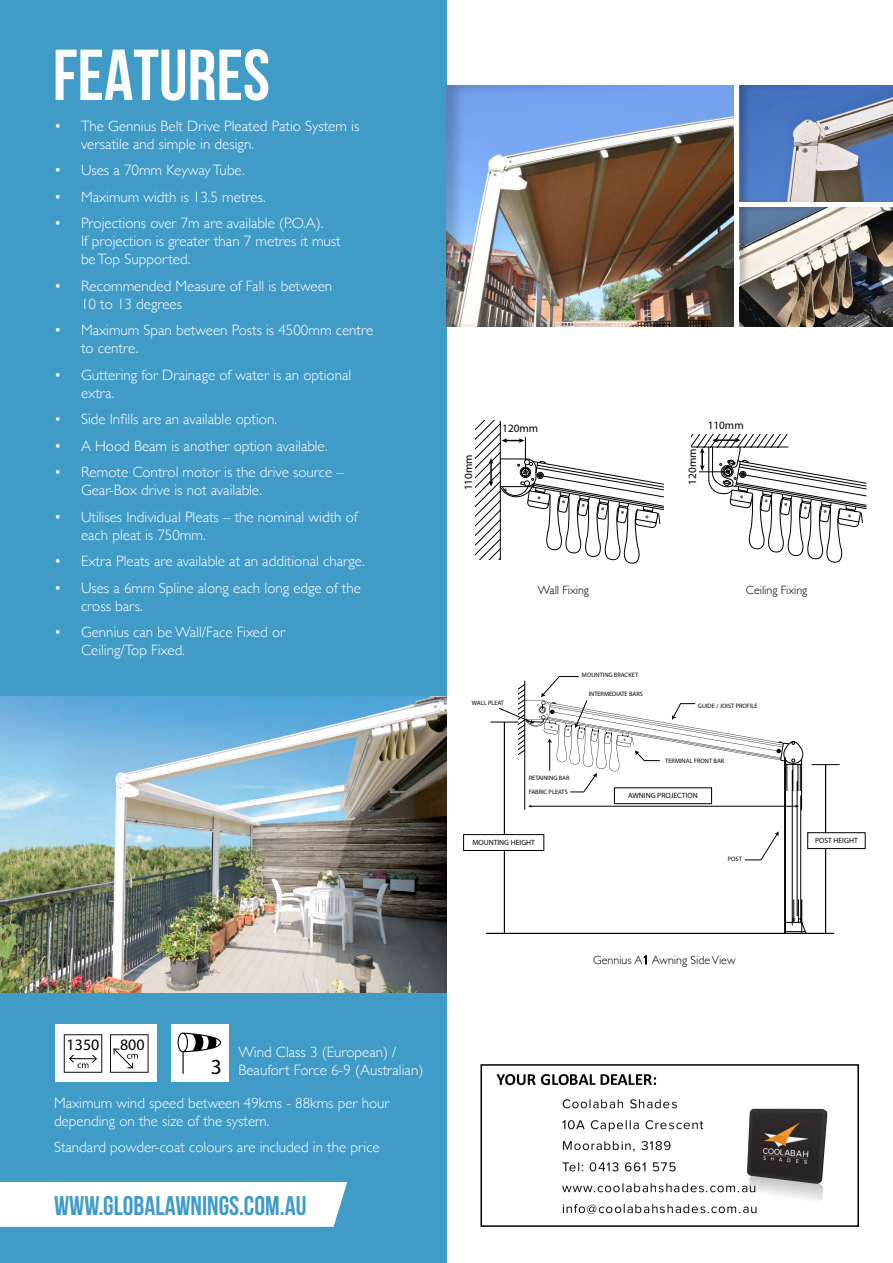
<style>
.page{position:relative;width:893px;height:1263px;background:#fff}
.page>*{position:absolute;margin:0;border:0;box-sizing:border-box;transform-origin:0 0}
.t1{font:700 72px "Bebas Neue";color:#fff}
.t2{font:700 27px "Bebas Neue";color:#409bc7}
.t3{font:15.9px "Myriad Pro";color:#000}
.t4{font:300 15px/18px "Gill Sans";color:#fff}
.t5{font:300 12px "Gill Sans";color:#000}
.t6{font:11.25px "Myriad Pro";color:#000}
.t7{font:7.65px "Myriad Pro";color:#000}
.t8{font:6.3px "Myriad Pro";color:#000}
.s1{font-family:"Myriad Pro";font-weight:400;font-size:21.45px;color:#000}
.s2{font-family:"Avenir Next";font-weight:200}
</style>
<div class="page">
<div style="left:0;top:0;width:446px;height:1263px;background:#409bc7"></div>
<img style="left:0;top:696px;width:446px;height:296px">
<img style="left:678px;top:85px;width:48px;height:241px">
<div style="left:433px;top:75px;width:245px;height:252px;background:#000;opacity:.2"></div>
<img style="left:880px;top:85px;width:13px;height:117px">
<div style="left:726px;top:75px;width:154px;height:127px;background:#000;opacity:.2"></div>
<img style="left:880px;top:208px;width:13px;height:118px">
<div style="left:726px;top:197px;width:154px;height:129px;background:#000;opacity:.2"></div>
<svg style="left:475px;top:420px;width:189px;height:143px"></svg>
<svg style="left:644px;top:955px;width:2px;height:9px"></svg>
<hr style="left:486px;top:933px;width:348px;height:1px;background:#000">
<div style="left:463px;top:834px;width:81px;height:17px;border:1px solid #000"></div>
<div style="left:807px;top:832px;width:58px;height:17px;border:1px solid #000"></div>
<svg style="left:490px;top:676px;width:350px;height:258px"></svg>
<svg style="left:691px;top:434px;width:175px;height:128px"></svg>
<div style="left:171px;top:1025px;width:57px;height:57px;background:#fff"></div>
<svg style="left:178px;top:1032px;width:43px;height:42px"></svg>
<div style="left:55px;top:1025px;width:102px;height:57px;background:#fff"></div>
<svg style="left:64px;top:1034px;width:38px;height:39px"></svg>
<svg style="left:110px;top:1034px;width:39px;height:39px"></svg>
<div style="left:0;top:1182px;width:347px;height:45px;background:#fff"></div>
<div style="left:480px;top:1064px;width:379px;height:163px;border:2px solid #000"></div>
<img style="left:495px;top:1066px;width:340px;height:161px">
<h1 class="t1" style="left:53px;top:36px;width:219px">FEATURES</h1>
<p class="t4" style="left:81px;top:116px;width:280px;text-indent:-27px">• The Gennius Belt Drive Pleated Patio System is versatile and simple in design.</p>
<p class="t4" style="left:54px;top:160px;width:192px">• Uses a 70mm Keyway Tube.</p>
<p class="t4" style="left:54px;top:187px;width:213px">• Maximum width is 13.5 metres.</p>
<p class="t4" style="left:81px;top:213px;width:261px;text-indent:-27px">• Projections over 7m are available (P.O.A).<br>If projection is greater than 7 metres it must be Top Supported.</p>
<p class="t4" style="left:81px;top:276px;width:253px;text-indent:-27px">• Recommended Measure of Fall is between<br>10 to 13 degrees</p>
<p class="t4" style="left:81px;top:320px;width:294px;text-indent:-27px">• Maximum Span between Posts is 4500mm centre to centre.</p>
<p class="t4" style="left:81px;top:365px;width:272px;text-indent:-27px">• Guttering for Drainage of water is an optional extra.</p>
<p class="t4" style="left:54px;top:410px;width:225px">• Side Infills are an available option.</p>
<p class="t4" style="left:54px;top:436px;width:275px">• A Hood Beam is another option available.</p>
<p class="t4" style="left:81px;top:463px;width:264px;text-indent:-27px">• Remote Control motor is the drive source –<br>Gear-Box drive is not available.</p>
<p class="t4" style="left:81px;top:507px;width:278px;text-indent:-27px">• Utilises Individual Pleats – the nominal width of each pleat is 750mm.</p>
<p class="t4" style="left:54px;top:552px;width:313px">• Extra Pleats are available at an additional charge.</p>
<p class="t4" style="left:81px;top:578px;width:281px;text-indent:-27px">• Uses a 6mm Spline along each long edge of the cross bars.</p>
<p class="t4" style="left:81px;top:623px;width:206px;text-indent:-27px">• Gennius can be Wall/Face Fixed or<br>Ceiling/Top Fixed.</p>
<p class="t3" style="left:67px;top:1035px;width:34px">1350</p>
<p class="t3" style="left:120px;top:1035px;width:26px">800</p>
<p class="t4" style="left:211px;top:1043px;width:214px;text-align:center">Wind Class 3 (European) /<br><span class="s1">3</span> Beaufort Force 6-9 (Australian)</p>
<p class="t4" style="left:54px;top:1093px;width:337px">Maximum wind speed between 49kms - 88kms per hour depending on the size of the system.</p>
<p class="t4" style="left:54px;top:1137px;width:327px">Standard powder-coat colours are included in the price</p>
<h2 class="t2" style="left:54px;top:1190px;width:254px">WWW.GLOBALAWNINGS.COM.AU</h2>
<p class="t6" style="left:461px;top:490px;width:37px;rotate:-90deg">110mm</p>
<p class="t6" style="left:502px;top:421px;width:37px">120mm</p>
<p class="t6" style="left:685px;top:485px;width:37px;rotate:-90deg">120mm</p>
<p class="t6" style="left:708px;top:419px;width:37px">110mm</p>
<p class="t5" style="left:538px;top:581px;width:53px">Wall Fixing</p>
<p class="t5" style="left:746px;top:581px;width:63px">Ceiling Fixing</p>
<p class="t8" style="left:472px;top:699px;width:34px">WALL PLEAT</p>
<p class="t8" style="left:582px;top:671px;width:58px">MOUNTING BRACKET</p>
<p class="t8" style="left:589px;top:690px;width:56px">INTERMEDIATE BARS</p>
<p class="t8" style="left:529px;top:774px;width:42px">RETAINING BAR</p>
<p class="t8" style="left:698px;top:702px;width:61px">GUIDE / JOIST PROFILE</p>
<p class="t8" style="left:665px;top:757px;width:61px">TERMINAL FRONT BAR</p>
<p class="t8" style="left:529px;top:788px;width:41px">FABRIC PLEATS</p>
<p class="t7" style="left:628px;top:791px;width:71px">AWNING PROJECTION</p>
<p class="t7" style="left:472px;top:837px;width:64px">MOUNTING HEIGHT</p>
<p class="t7" style="left:815px;top:835px;width:44px">POST HEIGHT</p>
<p class="t8" style="left:728px;top:855px;width:16px">POST</p>
<p class="t5" style="left:593px;top:951px;width:144px">Gennius A<span class="s2">1</span> Awning Side View</p>
</div>
